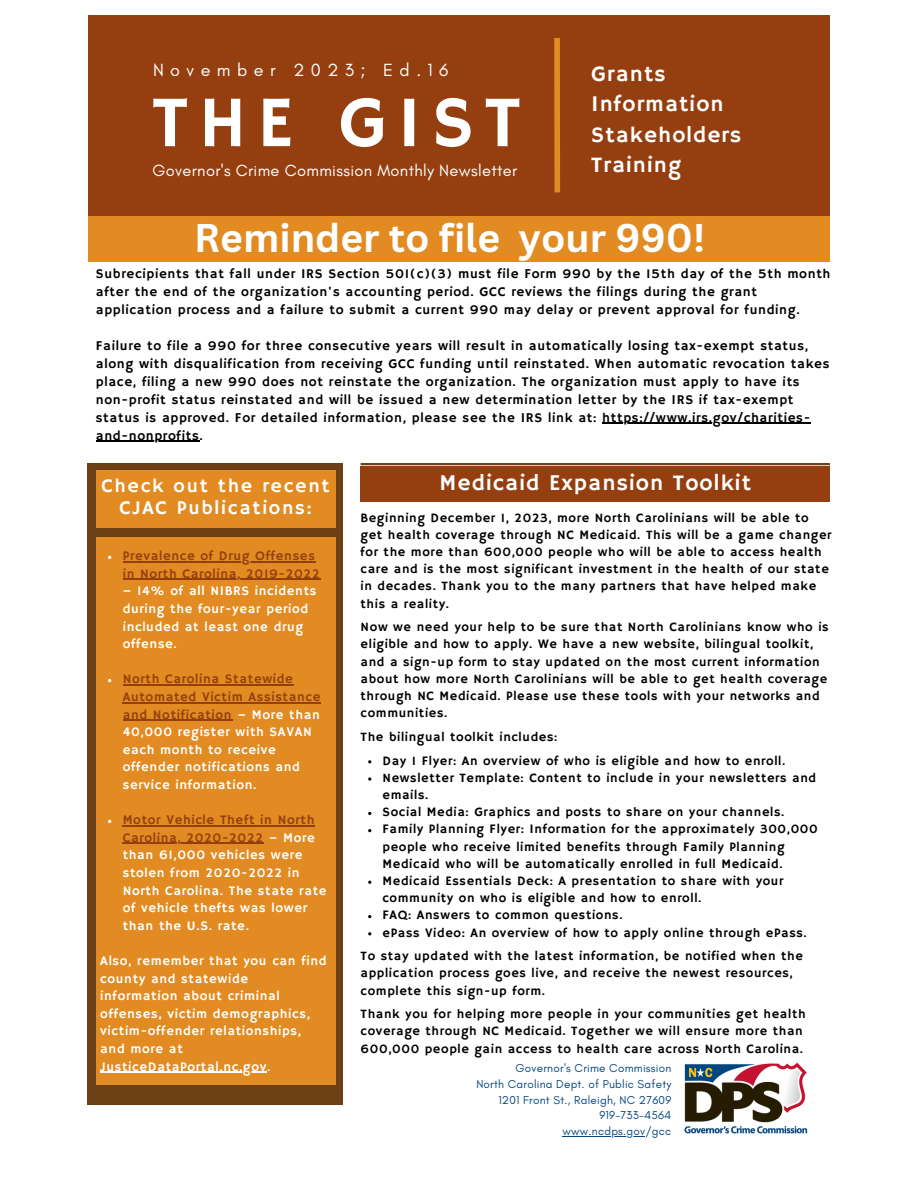
<style>
.page{position:relative;width:918px;height:1188px;background:#fff}
.page>*{position:absolute;margin:0;border:0;box-sizing:border-box;transform-origin:0 0}
.t1{font:72.9px "Hammersmith One";letter-spacing:.14em;color:#fff}
.t2{font:700 39px "Canva Sans";color:#fff}
.t3{font:22.5px "Hammersmith One";letter-spacing:.05em;color:#fff}
.t4{font:22.35px "Hammersmith One";letter-spacing:.05em;color:#fff}
.t5{font:19.5px "Hammersmith One";letter-spacing:.09em;color:#fff}
.t6{font:18px "Glacial Indifference";letter-spacing:.36em;color:#fff}
.t7{font:16.5px "Glacial Indifference";letter-spacing:.02em;color:#fff}
.t8{font:13.5px/18px "Hammersmith One";letter-spacing:.05em;color:#000}
.t9{font:13.2px/17.5px "Hammersmith One";letter-spacing:.05em;color:#fff}
.t10{font:13.2px/17.5px "Hammersmith One";letter-spacing:.05em;color:#953f10}
.t11{font:12.9px/17.2px "Hammersmith One";letter-spacing:.05em;color:#000}
.t12{font:11.7px "Glacial Indifference";letter-spacing:.02em;color:#064780}
.s1{color:#953f10}
</style>
<div class="page">
<div style="left:88px;top:15px;width:742px;height:200px;background:#953f10"></div>
<div style="left:87px;top:463px;width:256px;height:642px;background:#6c3f14"></div>
<hr style="left:361px;top:463px;width:469px;height:2px;background:#6c3f14">
<div style="left:554px;top:38px;width:6px;height:154px;background:#e18b22"></div>
<img style="left:684px;top:1062px;width:124px;height:72px">
<hr style="left:563px;top:1136px;width:82px;height:1px;background:#064780">
<svg style="left:368px;top:777px;width:3px;height:4px"></svg>
<div style="left:361px;top:466px;width:469px;height:36px;background:#953f10"></div>
<div style="left:96px;top:471px;width:239px;height:57px;background:#e18b22"></div>
<div style="left:96px;top:537px;width:239px;height:548px;background:#e18b22"></div>
<hr style="left:123px;top:561px;width:193px;height:1px;background:#953f10">
<hr style="left:123px;top:579px;width:197px;height:1px;background:#953f10">
<hr style="left:123px;top:684px;width:171px;height:2px;background:#953f10">
<hr style="left:123px;top:702px;width:198px;height:1px;background:#953f10">
<hr style="left:123px;top:720px;width:109px;height:1px;background:#953f10">
<hr style="left:123px;top:825px;width:192px;height:1px;background:#953f10">
<hr style="left:123px;top:843px;width:141px;height:1px;background:#953f10">
<hr style="left:100px;top:1072px;width:167px;height:1px;background:#fff">
<div style="left:88px;top:216px;width:742px;height:45px;background:#e18b22"></div>
<hr style="left:602px;top:423px;width:209px;height:1px;background:#000">
<hr style="left:96px;top:441px;width:104px;height:1px;background:#000">
<p class="t6" style="left:153px;top:59px;width:297px">November 2023; Ed.16</p>
<p class="t1" style="left:152px;top:81px;width:370px">THE GIST</p>
<p class="t7" style="left:152px;top:160px;width:366px">Governor's Crime Commission Monthly Newsletter</p>
<p class="t4" style="left:591px;top:61px;width:76px">Grants</p>
<p class="t4" style="left:591px;top:91px;width:134px">Information</p>
<p class="t4" style="left:591px;top:121px;width:152px">Stakeholders</p>
<p class="t4" style="left:591px;top:152px;width:91px">Training</p>
<p class="t2" style="left:194px;top:210px;width:513px">Reminder to file your 990!</p>
<p class="t8" style="left:96px;top:266px;width:736px">Subrecipients that fall under IRS Section 501(c)(3) must file Form 990 by the 15th day of the 5th month after the end of the organization's accounting period. GCC reviews the filings during the grant application process and a failure to submit a current 990 may delay or prevent approval for funding.</p>
<p class="t8" style="left:96px;top:337px;width:735px">Failure to file a 990 for three consecutive years will result in automatically losing tax-exempt status, along with disqualification from receiving GCC funding until reinstated. When automatic revocation takes place, filing a new 990 does not reinstate the organization. The organization must apply to have its non-profit status reinstated and will be issued a new determination letter by the IRS if tax-exempt status is approved. For detailed information, please see the IRS link at: https://www.irs.gov/charities&shy;and-nonprofits.</p>
<p class="t5" style="left:101px;top:475px;width:230px">Check out the recent</p>
<p class="t3" style="left:439px;top:469px;width:313px">Medicaid Expansion Toolkit</p>
<p class="t5" style="left:119px;top:496px;width:194px">CJAC Publications:</p>
<p class="t10" style="left:123px;top:548px;width:198px">Prevalence of Drug Offenses in North Carolina, 2019-2022</p>
<p class="t9" style="left:123px;top:583px;width:195px">– 14% of all NIBRS incidents during the four-year period included at least one drug offense.</p>
<p class="t9" style="left:123px;top:671px;width:199px"><span class="s1">North Carolina Statewide<br>Automated Victim Assistance and Notification</span> – More than<br>40,000 register with SAVAN each month to receive offender notifications and service information.</p>
<p class="t9" style="left:123px;top:812px;width:205px"><span class="s1">Motor Vehicle Theft in North<br>Carolina, 2020-2022</span> – More than 61,000 vehicles were stolen from 2020-2022 in<br>North Carolina. The state rate of vehicle thefts was lower than the U.S. rate.</p>
<p class="t9" style="left:100px;top:953px;width:228px">Also, remember that you can find county and statewide information about criminal offenses, victim demographics, victim-offender relationships, and more at<br>JusticeDataPortal.nc.gov.</p>
<p class="t11" style="left:361px;top:509px;width:472px">Beginning December 1, 2023, more North Carolinians will be able to get health coverage through NC Medicaid. This will be a game changer for the more than 600,000 people who will be able to access health care and is the most significant investment in the health of our state in decades. Thank you to the many partners that have helped make this a reality.</p>
<p class="t11" style="left:361px;top:619px;width:470px">Now we need your help to be sure that North Carolinians know who is eligible and how to apply. We have a new website, bilingual toolkit, and a sign-up form to stay updated on the most current information about how more North Carolinians will be able to get health coverage through NC Medicaid. Please use these tools with your networks and communities.</p>
<p class="t11" style="left:361px;top:729px;width:198px">The bilingual toolkit includes:</p>
<p class="t11" style="left:383px;top:752px;width:404px">Day 1 Flyer: An overview of who is eligible and how to enroll.</p>
<p class="t11" style="left:383px;top:770px;width:435px">Newsletter Template: Content to include in your newsletters and emails.</p>
<p class="t11" style="left:383px;top:804px;width:403px">Social Media: Graphics and posts to share on your channels.</p>
<p class="t11" style="left:383px;top:821px;width:437px">Family Planning Flyer: Information for the approximately 300,000 people who receive limited benefits through Family Planning<br>Medicaid who will be automatically enrolled in full Medicaid.</p>
<p class="t11" style="left:383px;top:873px;width:402px">Medicaid Essentials Deck: A presentation to share with your community on who is eligible and how to enroll.</p>
<p class="t11" style="left:383px;top:907px;width:242px">FAQ: Answers to common questions.</p>
<p class="t11" style="left:383px;top:924px;width:426px">ePass Video: An overview of how to apply online through ePass.</p>
<p class="t11" style="left:361px;top:948px;width:444px">To stay updated with the latest information, be notified when the application process goes live, and receive the newest resources, complete this sign-up form.</p>
<p class="t11" style="left:361px;top:1006px;width:446px">Thank you for helping more people in your communities get health coverage through NC Medicaid. Together we will ensure more than<br>600,000 people gain access to health care across North Carolina.</p>
<p class="t12" style="left:515px;top:1061px;width:157px">Governor's Crime Commission</p>
<p class="t12" style="left:476px;top:1077px;width:197px">North Carolina Dept. of Public Safety</p>
<p class="t12" style="left:498px;top:1092px;width:175px">1201 Front St., Raleigh, NC 27609</p>
<p class="t12" style="left:599px;top:1108px;width:74px">919-733-4564</p>
<p class="t12" style="left:563px;top:1124px;width:110px">www.ncdps.gov/gcc</p>
</div>
